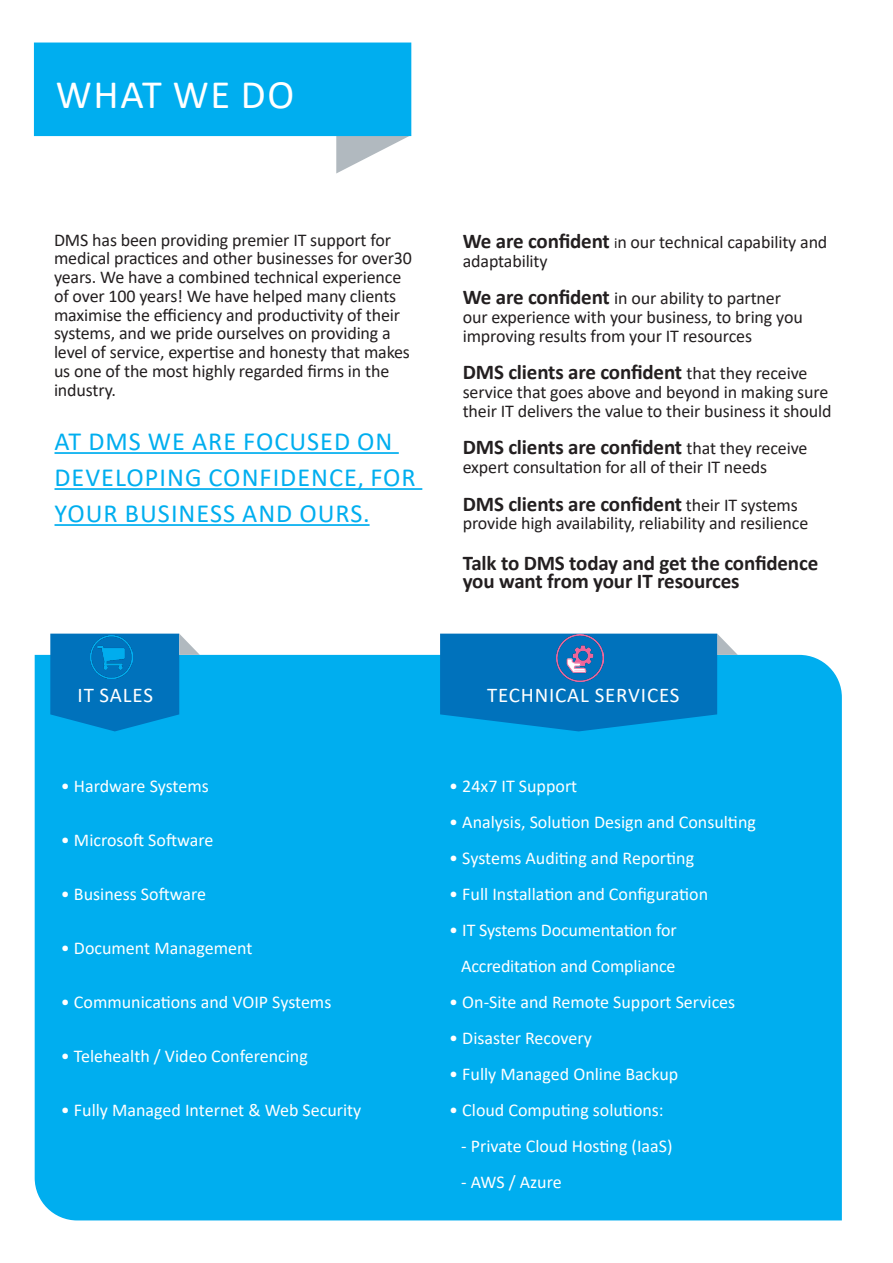
<style>
.page{position:relative;width:893px;height:1263px;background:#fff}
.page>*{position:absolute;margin:0;border:0;box-sizing:border-box;transform-origin:0 0}
._125__-3_0__3{font:40.5px "Calibri";letter-spacing:.04em;color:#fff}
.Heading_Cyan{font:26.25px/36px "Calibri";letter-spacing:.04em;color:#00aeef}
.t1{font:700 21px/18.8px "Calibri";letter-spacing:-.01em;color:#231f20}
.t2{font:21px "Calibri";letter-spacing:.04em;color:#fff}
.t3{font:18px/18.8px "Calibri";letter-spacing:-.01em;color:#231f20}
.t4{font:18px/36px "Calibri";color:#fff;text-align:right}
.s1{font-weight:700;font-size:21px}
.s2{font-size:15px}
.s3{font-weight:400;font-size:18px}
</style>
<div class="page">
<div style="left:35px;top:655px;width:807px;height:565px;background:#00aeef"></div>
<svg style="left:440px;top:634px;width:298px;height:97px;background:#037bc3"></svg>
<svg style="left:50px;top:634px;width:150px;height:97px;background:#0782c7"></svg>
<img style="left:90px;top:636px;width:43px;height:43px">
<svg style="left:34px;top:43px;width:377px;height:130px"></svg>
<img style="left:557px;top:635px;width:46px;height:47px">
<hr style="left:55px;top:452px;width:344px;height:2px;background:#00aeef">
<hr style="left:55px;top:488px;width:367px;height:2px;background:#00aeef">
<hr style="left:55px;top:524px;width:315px;height:2px;background:#00aeef">
<p class="_125__-3_0__3" style="left:56px;top:66px;width:240px">WHAT WE DO</p>
<p class="t3" style="left:54px;top:230px;width:360px">DMS has been providing premier IT support for medical practices and other businesses for over30 years. We have a combined technical experience of over 100 years! We have helped many clients maximise the efficiency and productivity of their systems, and we pride ourselves on providing a level of service, expertise and honesty that makes us one of the most highly regarded firms in the industry.</p>
<p class="Heading_Cyan" style="left:55px;top:423px;width:363px">AT DMS WE ARE FOCUSED ON<br>DEVELOPING CONFIDENCE, FOR<br>YOUR BUSINESS AND OURS.</p>
<p class="t3" style="left:463px;top:232px;width:366px"><span class="s1">We are confident</span> <span class="s2">i</span>n our technical capability and adaptability</p>
<p class="t3" style="left:463px;top:288px;width:342px"><span class="s1">We are confident</span> in our ability to partner our experience with your business, to bring you improving results from your IT resources</p>
<p class="t1" style="left:463px;top:363px;width:346px">DMS clients are confident <span class="s3">that they receive</span></p>
<p class="t3" style="left:463px;top:382px;width:370px">service that goes above and beyond in making sure their IT delivers the value to their business it should</p>
<p class="t1" style="left:463px;top:438px;width:346px">DMS clients are confident <span class="s3">that they receive</span></p>
<p class="t3" style="left:463px;top:457px;width:306px">expert consultation for all of their IT needs</p>
<p class="t1" style="left:463px;top:494px;width:337px">DMS clients are confident <span class="s3">their IT systems</span></p>
<p class="t3" style="left:463px;top:513px;width:347px">provide high availability, reliability and resilience</p>
<p class="t1" style="left:463px;top:553px;width:357px">Talk to DMS today and get the confidence you want from your IT resources</p>
<p class="t2" style="left:78px;top:680px;width:77px">IT SALES</p>
<p class="t4" style="left:61px;top:768px;width:149px">• Hardware Systems</p>
<p class="t4" style="left:61px;top:822px;width:154px">• Microsoft Software</p>
<p class="t4" style="left:61px;top:876px;width:147px">• Business Software</p>
<p class="t4" style="left:61px;top:930px;width:193px">• Document Management</p>
<p class="t4" style="left:61px;top:984px;width:272px">• Communications and VOIP Systems</p>
<p class="t4" style="left:61px;top:1038px;width:248px">• Telehealth / Video Conferencing</p>
<p class="t4" style="left:61px;top:1092px;width:302px">• Fully Managed Internet &amp; Web Security</p>
<p class="t2" style="left:487px;top:680px;width:194px">TECHNICAL SERVICES</p>
<p class="t4" style="left:449px;top:768px;width:130px">• 24x7 IT Support</p>
<p class="t4" style="left:449px;top:804px;width:308px">• Analysis, Solution Design and Consulting</p>
<p class="t4" style="left:449px;top:840px;width:246px">• Systems Auditing and Reporting</p>
<p class="t4" style="left:449px;top:876px;width:260px">• Full Installation and Configuration</p>
<p class="t4" style="left:449px;top:912px;width:229px">• IT Systems Documentation for<br>Accreditation and Compliance</p>
<p class="t4" style="left:449px;top:984px;width:287px">• On-Site and Remote Support Services</p>
<p class="t4" style="left:449px;top:1020px;width:144px">• Disaster Recovery</p>
<p class="t4" style="left:449px;top:1056px;width:231px">• Fully Managed Online Backup</p>
<p class="t4" style="left:449px;top:1092px;width:216px">• Cloud Computing solutions:</p>
<p class="t4" style="left:461px;top:1128px;width:213px">- Private Cloud Hosting (IaaS)</p>
<p class="t4" style="left:461px;top:1164px;width:102px">- AWS / Azure</p>
</div>
